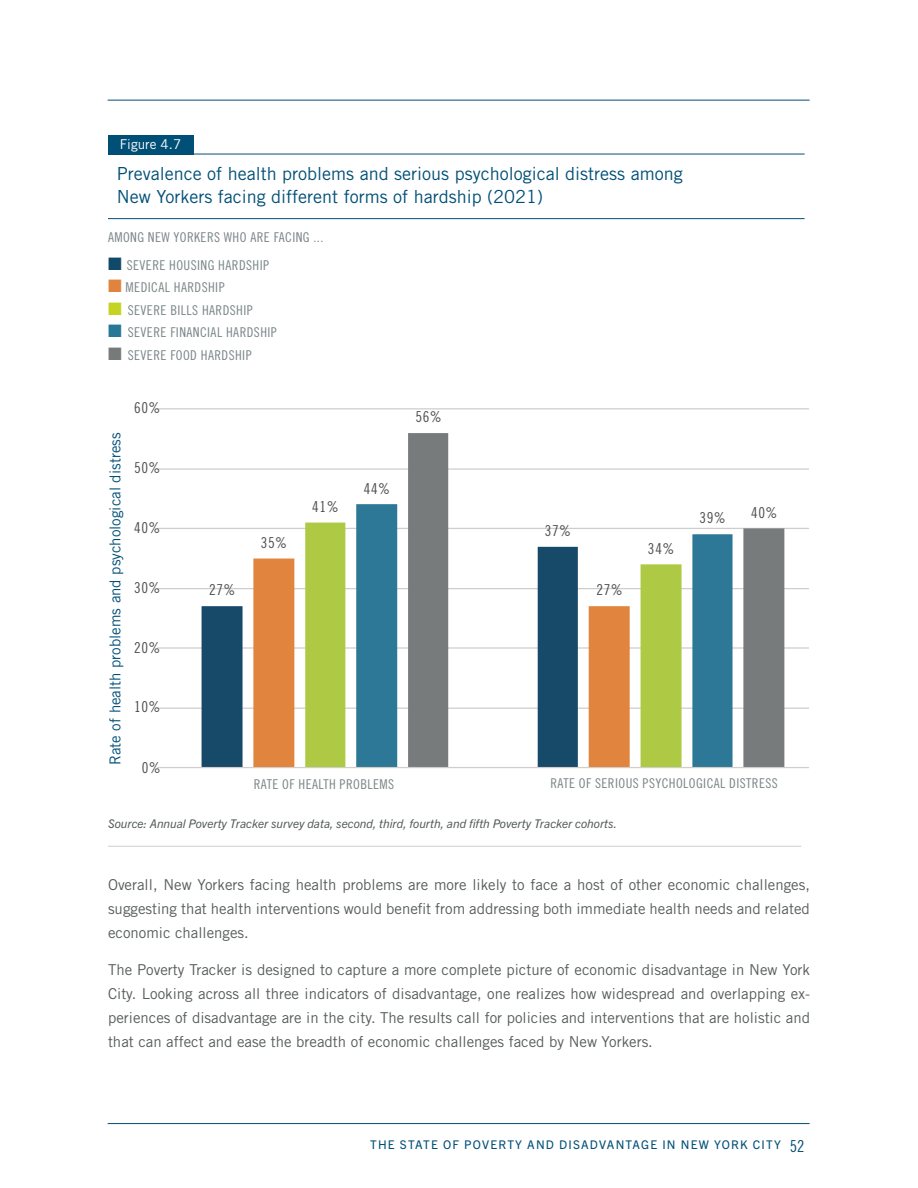
<style>
.page{position:relative;width:918px;height:1188px;background:#fff}
.page>*{position:absolute;margin:0;border:0;box-sizing:border-box;transform-origin:0 0}
.t1{font:18px/22.5px "Trade Gothic LT Std";color:#004f77}
.t2{font:15px/24px "Trade Gothic LT Std";color:#565d5b;text-align:justify}
.t3{font:15px "Trade Gothic LT Std Cn 18";letter-spacing:.05em;color:#4e4d4d}
.t4{font:15px "Trade Gothic LT Std";color:#004f77}
.t5{font:13.5px "Trade Gothic LT Std Cn 18";letter-spacing:.03em;color:#7a8587}
.t6{font:13.5px "Trade Gothic LT Std";color:#fff}
.t7{font:italic 12px "Trade Gothic Next LT Pro";color:#565d5b}
.t8{font:12px "Trade Gothic Next LT Pro";letter-spacing:.1em;color:#004f77}
.s1{color:#104969}
.s2{color:#e0843d}
.s3{color:#c5d322}
.s4{color:#277796}
.s5{color:#767a7a}
.s6{font-family:"Trade Gothic LT Std Cn 18";font-size:16.5px}
</style>
<div class="page">
<hr style="left:108px;top:100px;width:702px;height:1px;background:#004f77">
<hr style="left:108px;top:1123px;width:702px;height:1px;background:#004f77">
<hr style="left:157px;top:708px;width:651px;height:1px;background:#cfcecb">
<hr style="left:157px;top:647px;width:651px;height:2px;background:#cfcecb">
<hr style="left:157px;top:588px;width:651px;height:1px;background:#cfcecb">
<hr style="left:157px;top:528px;width:651px;height:1px;background:#cfcecb">
<hr style="left:157px;top:468px;width:651px;height:2px;background:#cfcecb">
<hr style="left:157px;top:408px;width:651px;height:1px;background:#cfcecb">
<hr style="left:157px;top:355px;width:651px;height:1px;background:#cfcecb">
<svg style="left:202px;top:558px;width:93px;height:209px;fill:#174a69"></svg>
<svg style="left:253px;top:559px;width:52px;height:208px;fill:#e0843e"></svg>
<svg style="left:305px;top:523px;width:51px;height:244px;fill:#aeca44"></svg>
<svg style="left:356px;top:504px;width:52px;height:263px;fill:#2d7896"></svg>
<svg style="left:408px;top:433px;width:376px;height:334px"></svg>
<hr style="left:157px;top:767px;width:651px;height:1px;background:#cfcecb">
<hr style="left:108px;top:154px;width:697px;height:1px;background:#004f77">
<hr style="left:108px;top:218px;width:697px;height:1px;background:#004f77">
<div style="left:108px;top:135px;width:85px;height:19px;background:#004f77"></div>
<hr style="left:108px;top:846px;width:693px;height:1px;background:#d1d4d5">
<p class="t6" style="left:120px;top:136px;width:63px">Figure 4.7</p>
<p class="t1" style="left:117px;top:162px;width:567px">Prevalence of health problems and serious psychological distress among<br>New Yorkers facing different forms of hardship (2021)</p>
<p class="t5" style="left:108px;top:229px;width:217px">AMONG NEW YORKERS WHO ARE FACING ...</p>
<p class="t5" style="left:108px;top:257px;width:163px"><span class="s1">■</span> SEVERE HOUSING HARDSHIP</p>
<p class="t5" style="left:108px;top:279px;width:118px"><span class="s2">■</span> MEDICAL HARDSHIP</p>
<p class="t5" style="left:108px;top:302px;width:146px"><span class="s3">■</span> SEVERE BILLS HARDSHIP</p>
<p class="t5" style="left:108px;top:324px;width:170px"><span class="s4">■</span> SEVERE FINANCIAL HARDSHIP</p>
<p class="t5" style="left:108px;top:347px;width:145px"><span class="s5">■</span> SEVERE FOOD HARDSHIP</p>
<p class="t3" style="left:134px;top:339px;width:28px">70%</p>
<p class="t4" style="left:106px;top:765px;width:334px;rotate:-90deg">Rate of health problems and psychological distress</p>
<p class="t3" style="left:134px;top:399px;width:28px">60%</p>
<p class="t3" style="left:134px;top:459px;width:28px">50%</p>
<p class="t3" style="left:134px;top:518px;width:28px">40%</p>
<p class="t3" style="left:134px;top:579px;width:28px">30%</p>
<p class="t3" style="left:134px;top:639px;width:28px">20%</p>
<p class="t3" style="left:134px;top:698px;width:28px">10%</p>
<p class="t3" style="left:142px;top:758px;width:21px">0%</p>
<p class="t3" style="left:209px;top:581px;width:28px">27%</p>
<p class="t3" style="left:261px;top:533px;width:28px">35%</p>
<p class="t3" style="left:312px;top:497px;width:28px">41%</p>
<p class="t3" style="left:364px;top:480px;width:28px">44%</p>
<p class="t3" style="left:415px;top:408px;width:28px">56%</p>
<p class="t3" style="left:545px;top:522px;width:28px">37%</p>
<p class="t3" style="left:596px;top:581px;width:28px">27%</p>
<p class="t3" style="left:648px;top:539px;width:28px">34%</p>
<p class="t3" style="left:700px;top:509px;width:28px">39%</p>
<p class="t3" style="left:751px;top:503px;width:28px">40%</p>
<p class="t5" style="left:254px;top:776px;width:142px">RATE OF HEALTH PROBLEMS</p>
<p class="t5" style="left:550px;top:775px;width:229px">RATE OF SERIOUS PSYCHOLOGICAL DISTRESS</p>
<p class="t7" style="left:108px;top:816px;width:511px">Source: Annual Poverty Tracker survey data, second, third, fourth, and fifth Poverty Tracker cohorts.</p>
<p class="t2" style="left:108px;top:872px;width:704px">Overall, New Yorkers facing health problems are more likely to face a host of other economic challenges, suggesting that health interventions would benefit from addressing both immediate health needs and related economic challenges.</p>
<p class="t2" style="left:108px;top:958px;width:704px">The Poverty Tracker is designed to capture a more complete picture of economic disadvantage in New York City. Looking across all three indicators of disadvantage, one realizes how widespread and overlapping ex&shy;periences of disadvantage are in the city. The results call for policies and interventions that are holistic and that can affect and ease the breadth of economic challenges faced by New Yorkers.</p>
<p class="t8" style="left:370px;top:1137px;width:436px">THE STATE OF POVERTY AND DISADVANTAGE IN NEW YORK CITY <span class="s6">52</span></p>
</div>
